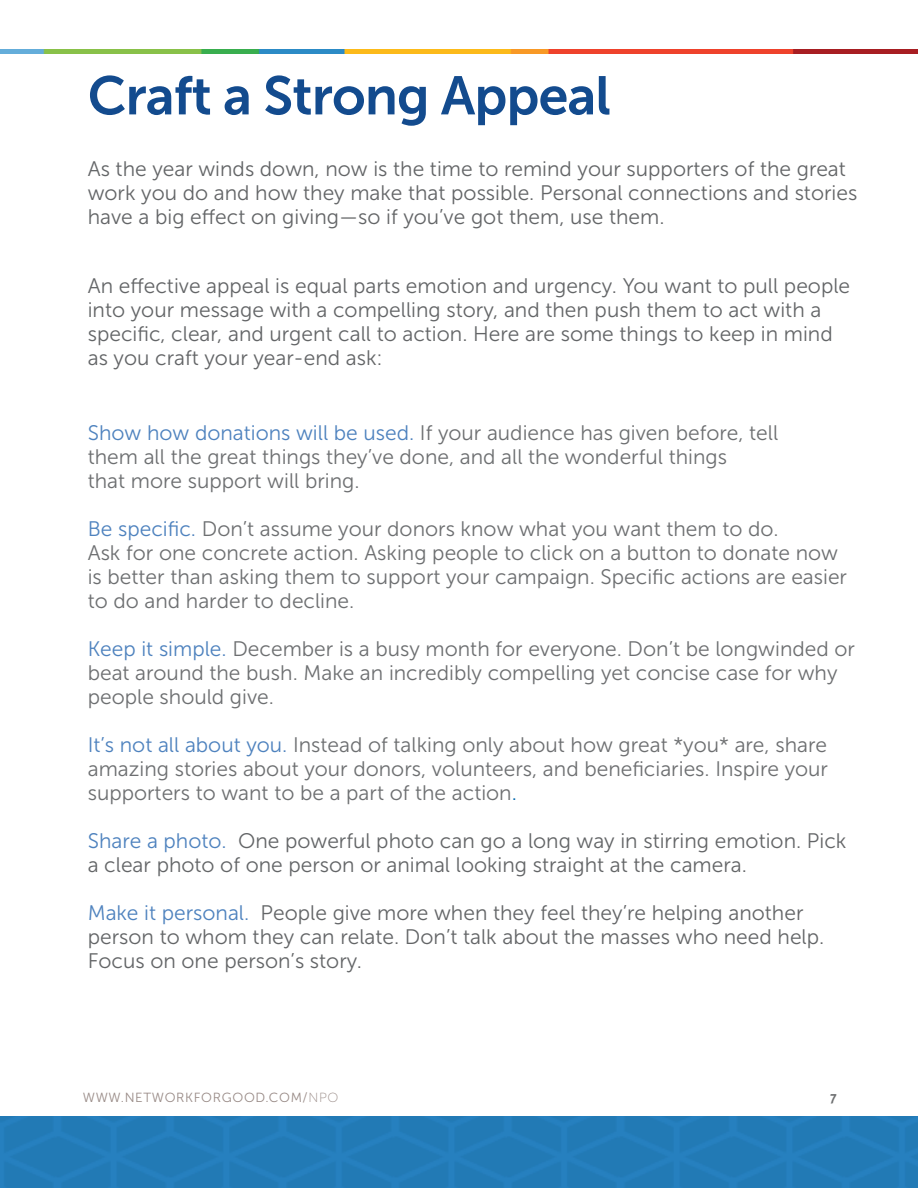
<style>
.page{position:relative;width:918px;height:1188px;background:#fff}
.page>*{position:absolute;margin:0;border:0;box-sizing:border-box;transform-origin:0 0}
.t1{font:54px "Museo Sans 700";letter-spacing:-.015em;color:#134b8e}
.t2{font:21px/24px "Museo Sans 300";color:#6d6f71}
.t3{font:21px/24px "Museo Sans 300";color:#636567}
.t4{font:700 13.5px "Meta OT";color:#6d6f71}
.t5{font:13.2px "Museo Sans 300";letter-spacing:.05em;color:#988a86}
.s1{color:#4e82be}
.s2{color:#0068ae}
.s3{font-family:"Museo Sans 100"}
</style>
<div class="page">
<img style="left:0;top:1117px;width:918px;height:71px">
<img style="left:0;top:50px;width:918px;height:4px">
<h1 class="t1" style="left:88px;top:76px;width:525px">Craft a Strong Appeal</h1>
<p class="t3" style="left:88px;top:158px;width:771px">As the year winds down, now is the time to remind your supporters of the great work you do and how they make that possible. Personal connections and stories have a big effect on giving—so if you’ve got them, use them.</p>
<p class="t3" style="left:88px;top:275px;width:764px">An effective appeal is equal parts emotion and urgency. You want to pull people into your message with a compelling story, and then push them to act with a specific, clear, and urgent call to action. Here are some things to keep in mind as you craft your year-end ask:</p>
<p class="t2" style="left:88px;top:422px;width:692px"><span class="s1">Show how donations will be used.</span> If your audience has given before, tell them all the great things they’ve done, and all the wonderful things<br>that more support will bring.</p>
<p class="t2" style="left:88px;top:518px;width:761px"><span class="s1">Be specific.</span> Don’t assume your donors know what you want them to do.<br>Ask for one concrete action. Asking people to click on a button to donate now is better than asking them to support your campaign. Specific actions are easier to do and harder to decline.</p>
<p class="t2" style="left:88px;top:638px;width:769px"><span class="s1">Keep it simple.</span> December is a busy month for everyone. Don’t be longwinded or beat around the bush. Make an incredibly compelling yet concise case for why people should give.</p>
<p class="t2" style="left:88px;top:734px;width:742px;text-align:justify"><span class="s1">It’s not all about you.</span> Instead of talking only about how great *you* are, share amazing stories about your donors, volunteers, and beneficiaries. Inspire your supporters to want to be a part of the action<span class="s2">.</span></p>
<p class="t3" style="left:88px;top:830px;width:760px"><span class="s1">Share a photo.</span> One powerful photo can go a long way in stirring emotion. Pick a clear photo of one person or animal looking straight at the camera.</p>
<p class="t3" style="left:88px;top:902px;width:738px"><span class="s1">Make it personal.</span> People give more when they feel they’re helping another person to whom they can relate. Don’t talk about the masses who need help.<br>Focus on one person’s story.</p>
<p class="t5" style="left:83px;top:1093px;width:257px">WWW.NETWORKFORGOOD.COM/<span class="s3">NPO</span></p>
<p class="t4" style="left:830px;top:1088px;width:8px">7</p>
</div>
